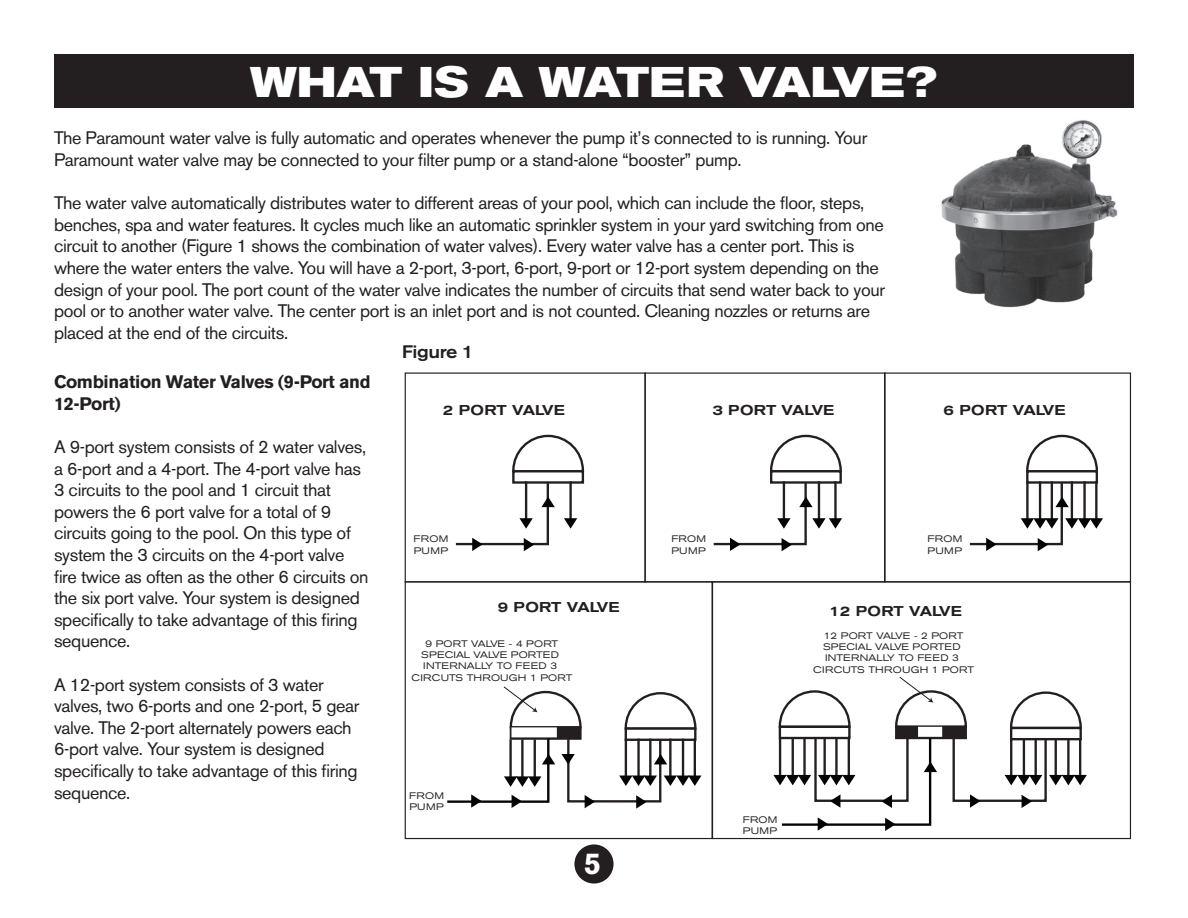
<style>
.page{position:relative;width:1188px;height:918px;background:#fff}
.page>*{position:absolute;margin:0;border:0;box-sizing:border-box;transform-origin:0 0}
.t1{font:700 expanded 42.6px "Akzidenz Grotesk BE";color:#fff}
.t2{font:700 30px "Akzidenz Grotesk BE";color:#fff}
.t3{font:18px/21.6px "Akzidenz Grotesk BE";letter-spacing:-.02em;color:#231f20}
.t4{font:700 18px/21.6px "Akzidenz Grotesk BE";letter-spacing:-.02em;color:#231f20}
.t5{font:500 18px "Akzidenz Grotesk BE";letter-spacing:-.02em;color:#231f20;scale:1.12 1}
.t6{font:500 expanded 14.1px "Akzidenz Grotesk BE";color:#231f20}
.t7{font:expanded 9.3px/11.4px "Akzidenz Grotesk BE";letter-spacing:.02em;color:#231f20}
</style>
<div class="page">
<div style="left:574px;top:844px;width:40px;height:40px;background:#231f20;border-radius:50%"></div>
<div style="left:54px;top:54px;width:1080px;height:54px;background:#231f20"></div>
<img style="left:941px;top:120px;width:177px;height:188px">
<svg style="left:1026px;top:434px;width:72px;height:36px"></svg>
<div style="left:1026px;top:470px;width:72px;height:14px;border:2px solid #231f20"></div>
<svg style="left:969px;top:481px;width:134px;height:70px"></svg>
<svg style="left:770px;top:434px;width:72px;height:36px"></svg>
<div style="left:770px;top:470px;width:72px;height:14px;border:2px solid #231f20"></div>
<svg style="left:713px;top:481px;width:129px;height:70px"></svg>
<svg style="left:624px;top:692px;width:73px;height:39px"></svg>
<div style="left:626px;top:729px;width:69px;height:11px;background:#fff"></div>
<div style="left:625px;top:727px;width:71px;height:14px;border:2px solid #231f20"></div>
<div style="left:511px;top:727px;width:69px;height:12px;background:#231f20"></div>
<div style="left:510px;top:726px;width:72px;height:14px;border:2px solid #231f20"></div>
<div style="left:513px;top:729px;width:43px;height:7px;background:#fff"></div>
<div style="left:511px;top:727px;width:46px;height:10px;border:2px solid #fff"></div>
<svg style="left:447px;top:736px;width:108px;height:72px"></svg>
<svg style="left:561px;top:737px;width:140px;height:72px"></svg>
<svg style="left:778px;top:690px;width:73px;height:39px"></svg>
<div style="left:779px;top:726px;width:72px;height:13px;border:2px solid #231f20"></div>
<svg style="left:1009px;top:691px;width:73px;height:37px"></svg>
<div style="left:1010px;top:727px;width:72px;height:13px;border:2px solid #231f20"></div>
<div style="left:896px;top:727px;width:70px;height:11px;background:#231f20"></div>
<div style="left:895px;top:726px;width:72px;height:13px;border:2px solid #231f20"></div>
<div style="left:919px;top:728px;width:22px;height:8px;background:#fff"></div>
<div style="left:918px;top:727px;width:24px;height:10px;border:2px solid #fff"></div>
<svg style="left:951px;top:736px;width:136px;height:72px"></svg>
<svg style="left:773px;top:736px;width:164px;height:95px"></svg>
<svg style="left:512px;top:434px;width:73px;height:40px"></svg>
<div style="left:513px;top:471px;width:70px;height:11px;background:#fff"></div>
<div style="left:512px;top:470px;width:72px;height:14px;border:2px solid #231f20"></div>
<hr style="left:569px;top:481px;width:3px;height:44px;background:#231f20">
<svg style="left:564px;top:518px;width:13px;height:11px"></svg>
<svg style="left:455px;top:481px;width:100px;height:70px"></svg>
<div style="left:405px;top:581px;width:308px;height:258px;border:1px solid #231f20"></div>
<div style="left:712px;top:581px;width:419px;height:258px;border:1px solid #231f20"></div>
<div style="left:405px;top:372px;width:241px;height:210px;border:1px solid #231f20"></div>
<div style="left:644px;top:372px;width:242px;height:210px;border:1px solid #231f20"></div>
<div style="left:884px;top:372px;width:247px;height:210px;border:1px solid #231f20"></div>
<svg style="left:503px;top:686px;width:79px;height:44px"></svg>
<svg style="left:895px;top:676px;width:72px;height:53px"></svg>
<h1 class="t1" style="left:251px;top:57px;width:688px">WHAT IS A WATER VALVE?</h1>
<p class="t3" style="left:54px;top:127px;width:815px">The Paramount water valve is fully automatic and operates whenever the pump it’s connected to is running. Your<br>Paramount water valve may be connected to your filter pump or a stand-alone “booster” pump.</p>
<p class="t3" style="left:54px;top:192px;width:833px">The water valve automatically distributes water to different areas of your pool, which can include the floor, steps, benches, spa and water features. It cycles much like an automatic sprinkler system in your yard switching from one circuit to another (Figure 1 shows the combination of water valves). Every water valve has a center port. This is where the water enters the valve. You will have a 2-port, 3-port, 6-port, 9-port or 12-port system depending on the design of your pool. The port count of the water valve indicates the number of circuits that send water back to your pool or to another water valve. The center port is an inlet port and is not counted. Cleaning nozzles or returns are placed at the end of the circuits.</p>
<p class="t4" style="left:54px;top:371px;width:318px">Combination Water Valves (9-Port and<br>12-Port)</p>
<p class="t3" style="left:54px;top:436px;width:316px">A 9-port system consists of 2 water valves, a 6-port and a 4-port. The 4-port valve has 3 circuits to the pool and 1 circuit that powers the 6 port valve for a total of 9 circuits going to the pool. On this type of system the 3 circuits on the 4-port valve fire twice as often as the other 6 circuits on the six port valve. Your system is designed specifically to take advantage of this firing sequence.</p>
<p class="t3" style="left:54px;top:674px;width:307px">A 12-port system consists of 3 water valves, two 6-ports and one 2-port, 5 gear valve. The 2-port alternately powers each 6-port valve. Your system is designed specifically to take advantage of this firing sequence.</p>
<p class="t5" style="left:402px;top:341px;width:66px">Figure 1</p>
<p class="t6" style="left:443px;top:402px;width:123px">2 PORT VALVE</p>
<p class="t6" style="left:712px;top:402px;width:123px">3 PORT VALVE</p>
<p class="t6" style="left:944px;top:402px;width:123px">6 PORT VALVE</p>
<p class="t7" style="left:414px;top:533px;width:36px">FROM<br>PUMP</p>
<p class="t6" style="left:498px;top:599px;width:123px">9 PORT VALVE</p>
<p class="t7" style="left:411px;top:638px;width:162px;text-align:center">9 PORT VALVE - 4 PORT<br>SPECIAL VALVE PORTED<br>INTERNALLY TO FEED 3<br>CIRCUTS THROUGH 1 PORT</p>
<p class="t7" style="left:409px;top:790px;width:36px">FROM<br>PUMP</p>
<h2 class="t2" style="left:584px;top:846px;width:18px">5</h2>
<p class="t7" style="left:671px;top:533px;width:36px">FROM<br>PUMP</p>
<p class="t7" style="left:928px;top:533px;width:36px">FROM<br>PUMP</p>
<p class="t6" style="left:829px;top:603px;width:134px">12 PORT VALVE</p>
<p class="t7" style="left:813px;top:630px;width:162px;text-align:center">12 PORT VALVE - 2 PORT<br>SPECIAL VALVE PORTED<br>INTERNALLY TO FEED 3<br>CIRCUTS THROUGH 1 PORT</p>
<p class="t7" style="left:743px;top:814px;width:36px">FROM<br>PUMP</p>
</div>
